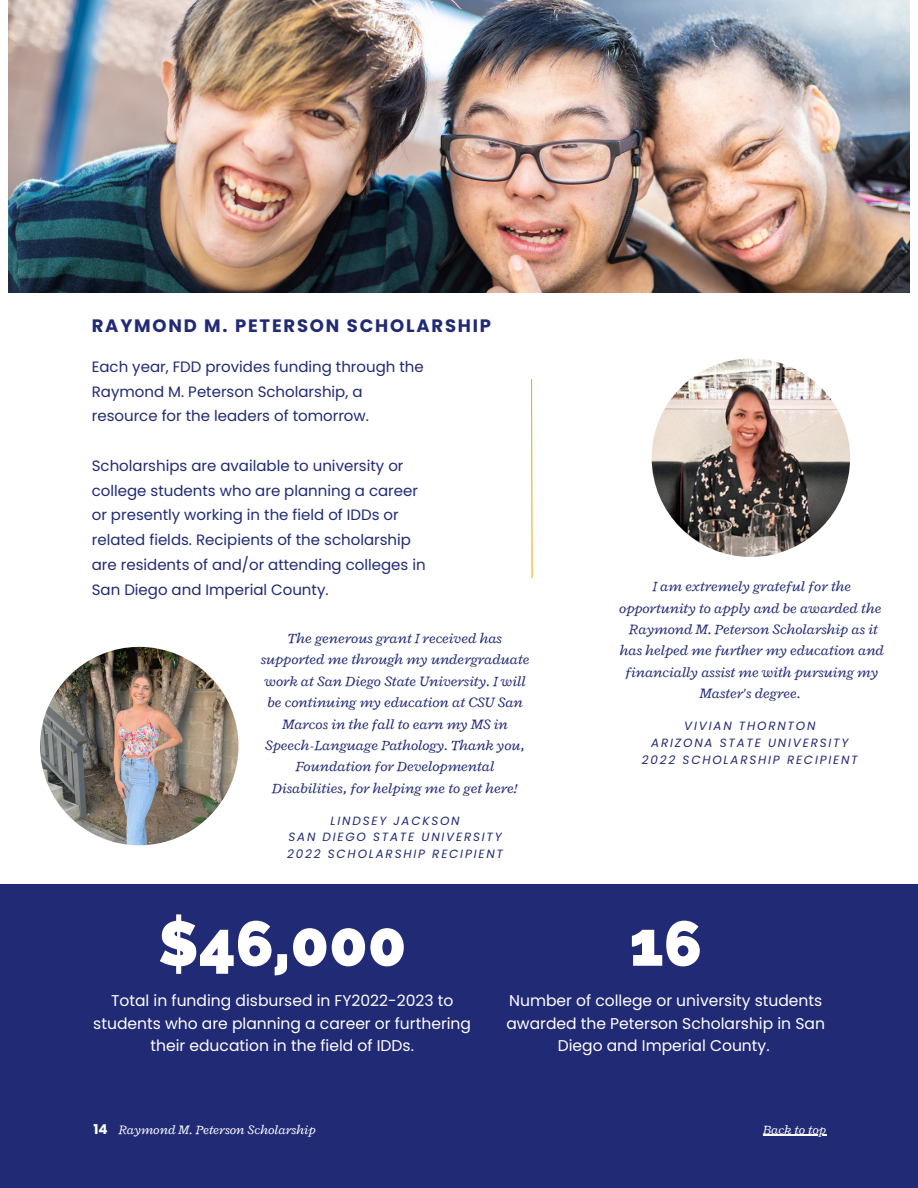
<style>
.page{position:relative;width:918px;height:1188px;background:#fff}
.page>*{position:absolute;margin:0;border:0;box-sizing:border-box;transform-origin:0 0}
.t1{font:800 63px "Raleway";color:#fff}
.t2{font:700 18px "Poppins";letter-spacing:.1em;color:#212a74}
.t3{font:15.6px/22.5px "Poppins";color:#fff;text-align:center}
.t4{font:italic 15px/21.3px "Radley";color:#212a74;text-align:center}
.t5{font:15px/24.8px "Poppins";color:#212a74}
.t6{font:italic 13.5px "Radley";color:#fff}
.t7{font:700 13.5px "Poppins";color:#fff}
.t8{font:italic 12px "Poppins";letter-spacing:.15em;color:#212a74}
</style>
<div class="page">
<img style="left:9px;top:0;width:901px;height:293px">
<div style="left:0;top:884px;width:918px;height:304px;background:#212a74"></div>
<img style="left:652px;top:359px;width:198px;height:198px;border-radius:50%">
<img style="left:40px;top:647px;width:198px;height:198px;border-radius:50%">
<svg style="left:531px;top:379px;width:2px;height:200px"></svg>
<hr style="left:763px;top:1135px;width:63px;height:1px;background:#fff">
<p class="t2" style="left:92px;top:313px;width:401px">RAYMOND M. PETERSON SCHOLARSHIP</p>
<p class="t5" style="left:92px;top:354px;width:334px">Each year, FDD provides funding through the<br>Raymond M. Peterson Scholarship, a resource for the leaders of tomorrow.</p>
<p class="t5" style="left:92px;top:453px;width:335px">Scholarships are available to university or college students who are planning a career or presently working in the field of IDDs or related fields. Recipients of the scholarship are residents of and/or attending colleges in San Diego and Imperial County.</p>
<p class="t4" style="left:261px;top:627px;width:270px">The generous grant I received has supported me through my undergraduate work at San Diego State University. I will be continuing my education at CSU San Marcos in the fall to earn my MS in Speech-Language Pathology. Thank you, Foundation for Developmental Disabilities, for helping me to get here!</p>
<p class="t8" style="left:331px;top:812px;width:131px">LINDSEY JACKSON</p>
<p class="t8" style="left:288px;top:829px;width:215px">SAN DIEGO STATE UNIVERSITY</p>
<p class="t8" style="left:287px;top:846px;width:217px">2022 SCHOLARSHIP RECIPIENT</p>
<p class="t4" style="left:619px;top:576px;width:266px">I am extremely grateful for the opportunity to apply and be awarded the Raymond M. Peterson Scholarship as it has helped me further my education and financially assist me with pursuing my Master's degree.</p>
<p class="t8" style="left:684px;top:717px;width:133px">VIVIAN THORNTON</p>
<p class="t8" style="left:651px;top:734px;width:199px">ARIZONA STATE UNIVERSITY</p>
<p class="t8" style="left:642px;top:751px;width:217px">2022 SCHOLARSHIP RECIPIENT</p>
<p class="t1" style="left:158px;top:907px;width:250px">$46,000</p>
<p class="t3" style="left:93px;top:989px;width:379px">Total in funding disbursed in FY2022-2023 to students who are planning a career or furthering their education in the field of IDDs.</p>
<p class="t1" style="left:629px;top:907px;width:74px">16</p>
<p class="t3" style="left:506px;top:989px;width:320px">Number of college or university students awarded the Peterson Scholarship in San<br>Diego and Imperial County.</p>
<p class="t7" style="left:93px;top:1119px;width:16px">14</p>
<p class="t6" style="left:119px;top:1121px;width:198px">Raymond M. Peterson Scholarship</p>
<p class="t6" style="left:763px;top:1121px;width:65px">Back to top</p>
</div>
